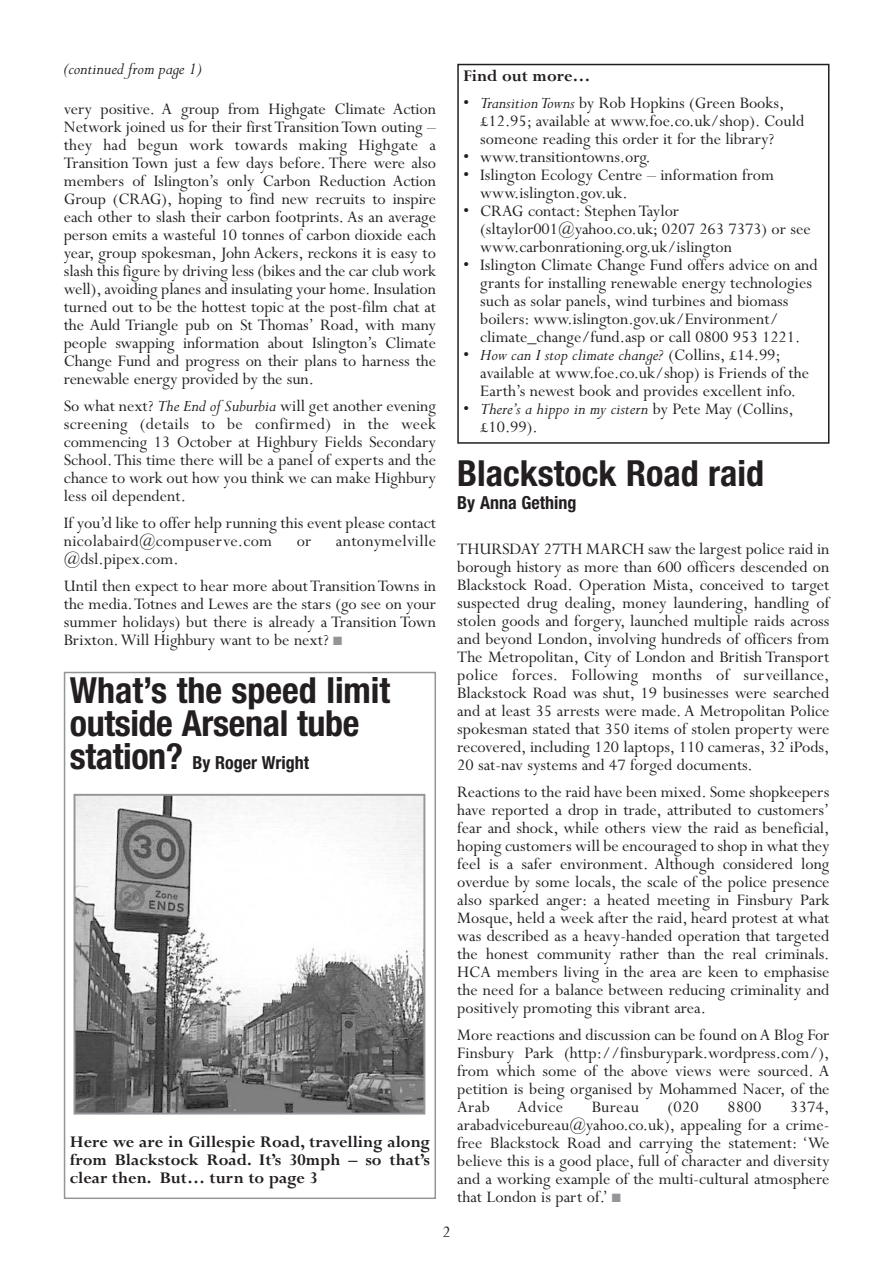
<style>
.page{position:relative;width:894px;height:1263px;background:#fff}
.page>*{position:absolute;margin:0;border:0;box-sizing:border-box;transform-origin:0 0}
.t1{font:700 condensed 36px/33px "Helvetica Neue";color:#231f20}
.t2{font:18px/18px "Perpetua";color:#231f20}
.t3{font:700 18px/18px "Perpetua";color:#231f20;text-align:justify}
.t4{font:700 condensed 18px "Helvetica Neue";color:#231f20}
.t5{font:italic 18px "Perpetua";letter-spacing:-.005em;color:#231f20}
.t6{font:18px "Perpetua";letter-spacing:.02em;color:#231f20}
.s1{font-style:italic}
.s2{color:#939598}
.s3{font-size:36px}
</style>
<div class="page">
<div style="left:457px;top:64px;width:372px;height:380px;border:2px solid #231f20"></div>
<div style="left:64px;top:672px;width:372px;height:527px;border:2px solid #939598"></div>
<img style="left:77px;top:797px;width:345px;height:315px">
<div style="left:74px;top:794px;width:351px;height:321px;border:2px solid #939598"></div>
<p class="t5" style="left:64px;top:63px;width:139px">(continued from page 1)</p>
<p class="t3" style="left:463px;top:69px;width:129px">Find out more…</p>
<p class="t2" style="left:480px;top:96px;width:325px;text-indent:-17px">• <span class="s1">Transition Towns</span> by Rob Hopkins (Green Books, £12.95; available at www.foe.co.uk/shop). Could someone reading this order it for the library?</p>
<p class="t2" style="left:463px;top:150px;width:189px">• www.transitiontowns.org.</p>
<p class="t2" style="left:480px;top:168px;width:295px;text-indent:-17px">• Islington Ecology Centre – information from www.islington.gov.uk.</p>
<p class="t2" style="left:480px;top:204px;width:332px;text-indent:-17px">• CRAG contact: Stephen Taylor (sltaylor001@yahoo.co.uk; 0207 263 7373) or see www.carbonrationing.org.uk/islington</p>
<p class="t2" style="left:480px;top:258px;width:339px;text-indent:-17px">• Islington Climate Change Fund offers advice on and grants for installing renewable energy technologies such as solar panels, wind turbines and biomass boilers: www.islington.gov.uk/Environment/ climate_change/fund.asp or call 0800 953 1221.</p>
<p class="t2" style="left:480px;top:348px;width:330px;text-indent:-17px">• <span class="s1">How can I stop climate change?</span> (Collins, £14.99; available at www.foe.co.uk/shop) is Friends of the<br>Earth’s newest book and provides excellent info.</p>
<p class="t2" style="left:480px;top:402px;width:315px;text-indent:-17px">• <span class="s1">There’s a hippo in my cistern</span> by Pete May (Collins, £10.99).</p>
<p class="t2" style="left:64px;top:102px;width:374px;text-align:justify">very positive. A group from Highgate Climate Action Network joined us for their first Transition Town outing – they had begun work towards making Highgate a Transition Town just a few days before. There were also members of Islington’s only Carbon Reduction Action Group (CRAG), hoping to find new recruits to inspire each other to slash their carbon footprints. As an average person emits a wasteful 10 tonnes of carbon dioxide each year, group spokesman, John Ackers, reckons it is easy to slash this figure by driving less (bikes and the car club work well), avoiding planes and insulating your home. Insulation turned out to be the hottest topic at the post-film chat at the Auld Triangle pub on St Thomas’ Road, with many people swapping information about Islington’s Climate Change Fund and progress on their plans to harness the renewable energy provided by the sun.</p>
<p class="t2" style="left:64px;top:399px;width:374px;text-align:justify">So what next? <span class="s1">The End of Suburbia</span> will get another evening screening (details to be confirmed) in the week commencing 13 October at Highbury Fields Secondary School.This time there will be a panel of experts and the chance to work out how you think we can make Highbury less oil dependent.</p>
<p class="t2" style="left:64px;top:516px;width:374px">If you’d like to offer help running this event please contact nicolabaird@compuserve.com</p>
<h1 class="t1" style="left:457px;top:460px;width:308px">Blackstock Road raid</h1>
<p class="t4" style="left:457px;top:496px;width:121px">By Anna Gething</p>
<p class="t2" style="left:457px;top:541px;width:374px;text-align:justify">THURSDAY 27TH MARCH saw the largest police raid in borough history as more than 600 officers descended on Blackstock Road. Operation Mista, conceived to target suspected drug dealing, money laundering, handling of stolen goods and forgery, launched multiple raids across and beyond London, involving hundreds of officers from The Metropolitan, City of London and British Transport police forces. Following months of surveillance, Blackstock Road was shut, 19 businesses were searched and at least 35 arrests were made. A Metropolitan Police spokesman stated that 350 items of stolen property were recovered, including 120 laptops, 110 cameras, 32 iPods, 20 sat-nav systems and 47 forged documents.</p>
<p class="t2" style="left:457px;top:784px;width:374px;text-align:justify">Reactions to the raid have been mixed. Some shopkeepers have reported a drop in trade, attributed to customers’ fear and shock, while others view the raid as beneficial, hoping customers will be encouraged to shop in what they feel is a safer environment. Although considered long overdue by some locals, the scale of the police presence also sparked anger: a heated meeting in Finsbury Park Mosque, held a week after the raid, heard protest at what was described as a heavy-handed operation that targeted the honest community rather than the real criminals.<br>HCA members living in the area are keen to emphasise the need for a balance between reducing criminality and positively promoting this vibrant area.</p>
<p class="t2" style="left:457px;top:1027px;width:374px;text-align:justify">More reactions and discussion can be found on A Blog For Finsbury Park (http://finsburypark.wordpress.com/), from which some of the above views were sourced. A petition is being organised by Mohammed Nacer, of the Arab</p>
<p class="t2" style="left:297px;top:534px;width:16px">or</p>
<p class="t6" style="left:336px;top:535px;width:102px">antonymelville</p>
<p class="t2" style="left:64px;top:547px;width:374px;line-height:27px">@dsl.pipex.com.<br>Until then expect to hear more about Transition Towns in</p>
<p class="t2" style="left:64px;top:597px;width:374px;text-align:justify">the media.Totnes and Lewes are the stars (go see on your summer holidays) but there is already a Transition Town Brixton.Will Highbury want to be next? <span class="s2">■</span></p>
<h1 class="t1" style="left:70px;top:677px;width:322px">What’s the speed limit outside Arsenal tube</h1>
<p class="t4" style="left:70px;top:757px;width:241px"><span class="s3">station?</span> By Roger Wright</p>
<p class="t2" style="left:517px;top:1099px;width:48px">Advice</p>
<p class="t2" style="left:591px;top:1099px;width:49px">Bureau</p>
<p class="t2" style="left:667px;top:1099px;width:33px">(020</p>
<p class="t2" style="left:727px;top:1099px;width:35px">8800</p>
<p class="t2" style="left:457px;top:1099px;width:374px;text-align:justify;text-indent:332px">3374, arabadvicebureau@yahoo.co.uk), appealing for a crime&shy;free Blackstock Road and carrying the statement: ‘We believe this is a good place, full of character and diversity and a working example of the multi-cultural atmosphere that London is part of.’ <span class="s2">■</span></p>
<p class="t3" style="left:70px;top:1135px;width:362px">Here we are in Gillespie Road, travelling along from Blackstock Road. It’s 30mph – so that’s clear then. But… turn to page 3</p>
<p class="t2" style="left:442px;top:1225px;width:10px">2</p>
</div>
